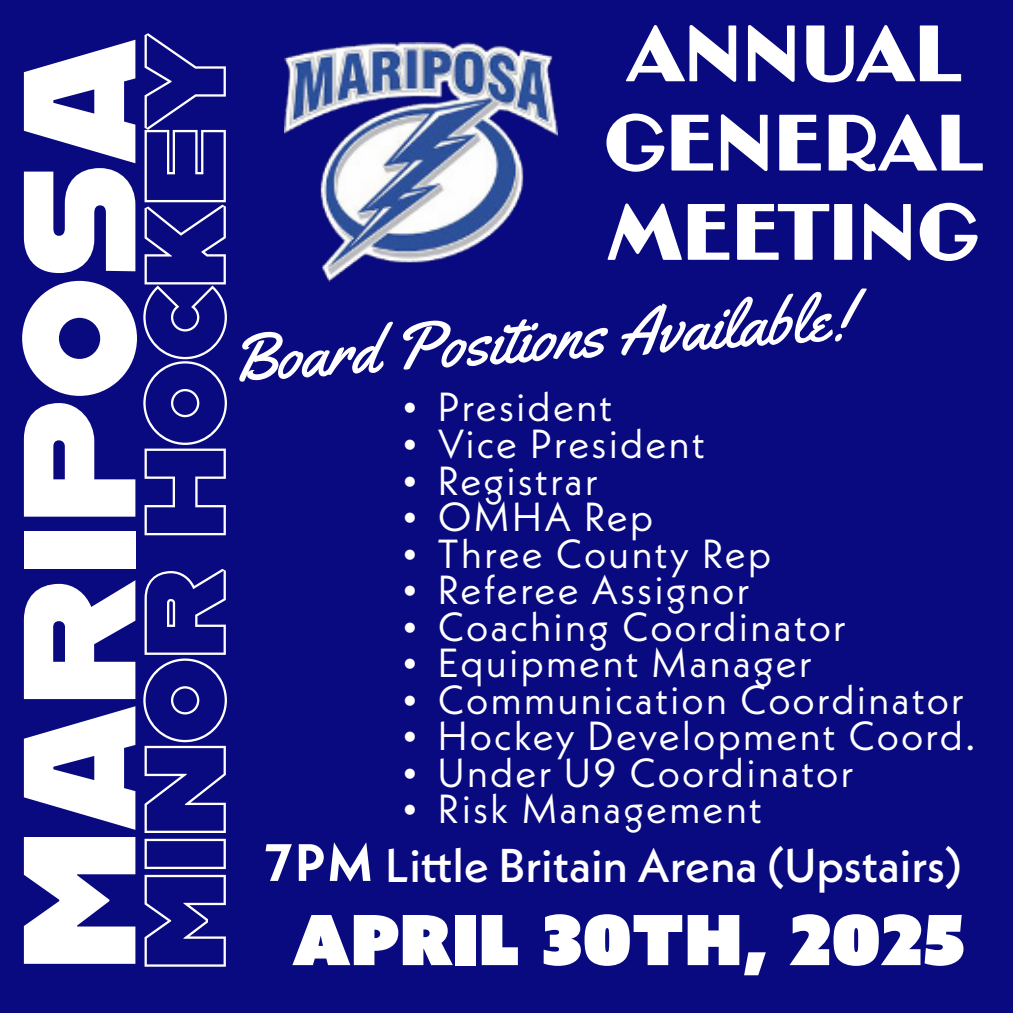
<style>
.page{position:relative;width:1013px;height:1013px;background:#fff}
.page>*{position:absolute;margin:0;border:0;box-sizing:border-box;transform-origin:0 0}
.t1{font:159.25px "Alfarn";color:#fff}
.t2{font:74.38px/89.2px "Broadacre Regular 3";letter-spacing:-.01em;color:#fff}
.t3{font:69.25px "Azo Sans Uber";color:#fff}
.t4{font:66.5px "Yellowtail";color:#fff}
.t5{font:700 52.5px "Neue Kabel";color:#fff}
.t6{font:500 47.25px "Neue Kabel";color:#fff}
.t7{font:40.5px "Neue Kabel";letter-spacing:.05em;color:#fff}
.s1{font-family:"Times New Roman"}
</style>
<div class="page">
<div style="left:0;top:0;width:1012px;height:1012px;background:#090980"></div>
<img style="left:284px;top:43px;width:273px;height:238px">
<svg style="left:143px;top:33px;width:84px;height:933px"></svg>
<h1 class="t1" style="left:-15px;top:971px;width:932px;rotate:-90deg">MARIPOSA</h1>
<h2 class="t2" style="left:603px;top:7px;width:381px">ANNUAL<br>GENERAL<br>MEETING</h2>
<h3 class="t4" style="left:228px;top:317px;width:622px;rotate:-4deg">Board Positions Available!</h3>
<p class="t7" style="left:403px;top:381px;width:211px"><span class="s1">•</span> President</p>
<p class="t7" style="left:403px;top:418px;width:303px"><span class="s1">•</span> Vice President</p>
<p class="t7" style="left:403px;top:454px;width:196px"><span class="s1">•</span> Registrar</p>
<p class="t7" style="left:403px;top:491px;width:252px"><span class="s1">•</span> OMHA Rep</p>
<p class="t7" style="left:403px;top:527px;width:370px"><span class="s1">•</span> Three County Rep</p>
<p class="t7" style="left:403px;top:564px;width:348px"><span class="s1">•</span> Referee Assignor</p>
<p class="t7" style="left:403px;top:600px;width:444px"><span class="s1">•</span> Coaching Coordinator</p>
<p class="t7" style="left:403px;top:637px;width:410px"><span class="s1">•</span> Equipment Manager</p>
<p class="t7" style="left:403px;top:673px;width:562px"><span class="s1">•</span> Communication Coordinator</p>
<p class="t7" style="left:403px;top:710px;width:574px"><span class="s1">•</span> Hockey Development Coord.</p>
<p class="t7" style="left:403px;top:746px;width:452px"><span class="s1">•</span> Under U9 Coordinator</p>
<p class="t7" style="left:403px;top:783px;width:360px"><span class="s1">•</span> Risk Management</p>
<p class="t5" style="left:265px;top:829px;width:110px">7PM</p>
<p class="t6" style="left:385px;top:835px;width:578px">Little Britain Arena (Upstairs)</p>
<h3 class="t3" style="left:292px;top:893px;width:674px">April 30th, 2025</h3>
</div>
